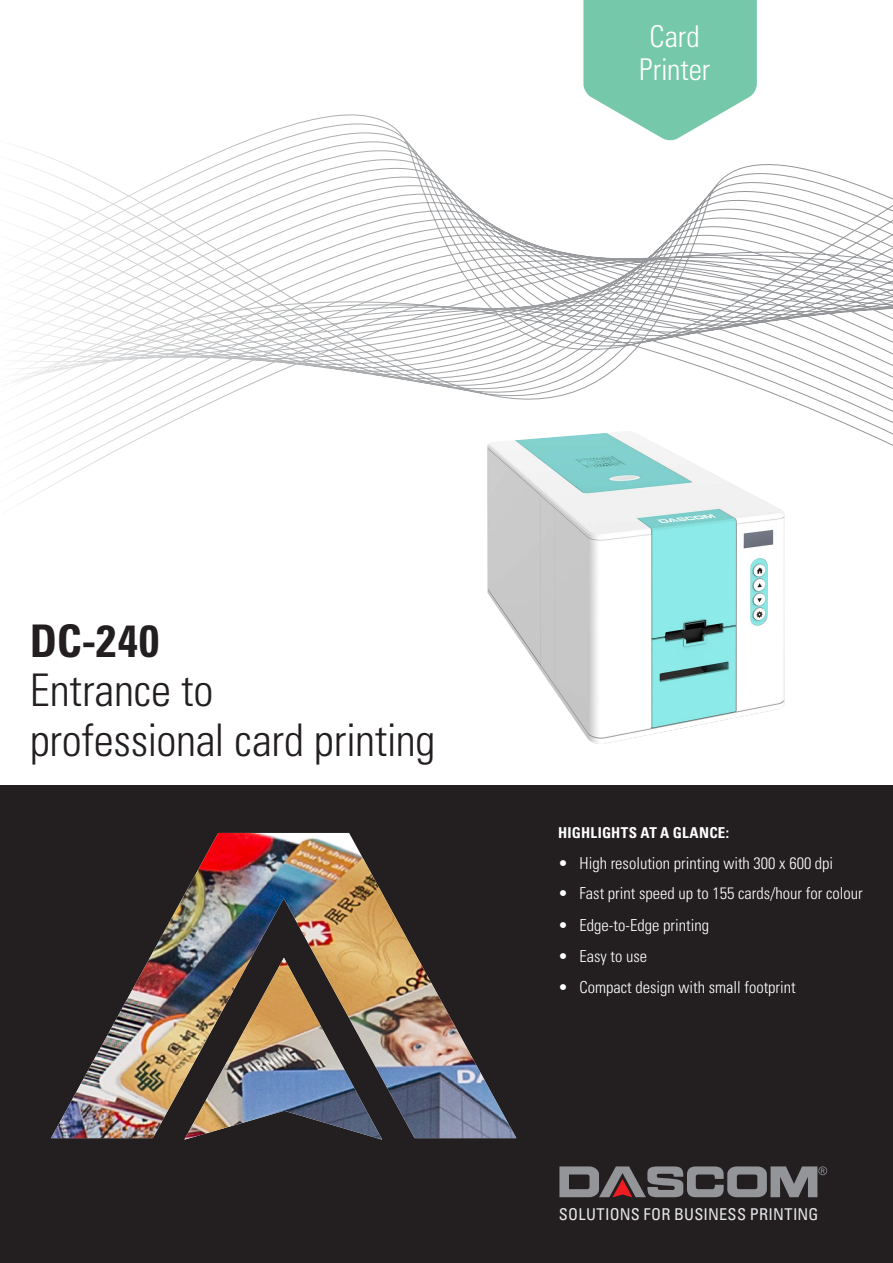
<style>
.page{position:relative;width:893px;height:1263px;background:#fff}
.page>*{position:absolute;margin:0;border:0;box-sizing:border-box;transform-origin:0 0}
.t1{font:300 condensed 45px/49.5px "Univers LT Std";letter-spacing:-.005em;color:#231f20}
.t2{font:700 condensed 45px "Univers LT Std";color:#231f20}
.t3{font:300 condensed 30px/33px "Univers LT Std";color:#fff;text-align:center}
.t4{font:300 condensed 16.5px "Univers LT Std";color:#fff}
.t5{font:condensed 16.35px "Univers LT Std";letter-spacing:.015em;color:#e6e7e9}
.t6{font:700 condensed 15px "Univers LT Std";letter-spacing:.01em;color:#fff}
.s1{font-family:"Univers"}
</style>
<div class="page">
<div style="left:0;top:785px;width:893px;height:478px;background:#231f20"></div>
<img style="left:51px;top:833px;width:465px;height:305px">
<svg style="left:17px;top:114px;width:876px;height:470px"></svg>
<svg style="left:559px;top:1166px;width:268px;height:31px"></svg>
<svg style="left:583px;top:0;width:174px;height:141px"></svg>
<img style="left:488px;top:431px;width:297px;height:312px">
<h2 class="t3" style="left:639px;top:19px;width:72px">Card<br>Printer</h2>
<h1 class="t2" style="left:30px;top:613px;width:131px">DC-240</h1>
<h1 class="t1" style="left:30px;top:666px;width:407px">Entrance to<br>professional card printing</h1>
<p class="t6" style="left:558px;top:823px;width:172px">HIGHLIGHTS AT A GLANCE:</p>
<p class="t4" style="left:558px;top:853px;width:277px"><span class="s1">•</span> High resolution printing with 300 x 600 dpi</p>
<p class="t4" style="left:558px;top:883px;width:306px"><span class="s1">•</span> Fast print speed up to 155 cards/hour for colour</p>
<p class="t4" style="left:558px;top:915px;width:153px"><span class="s1">•</span> Edge-to-Edge printing</p>
<p class="t4" style="left:558px;top:946px;width:90px"><span class="s1">•</span> Easy to use</p>
<p class="t4" style="left:558px;top:977px;width:239px"><span class="s1">•</span> Compact design with small footprint</p>
<p class="t5" style="left:559px;top:1204px;width:261px">SOLUTIONS FOR BUSINESS PRINTING</p>
</div>
